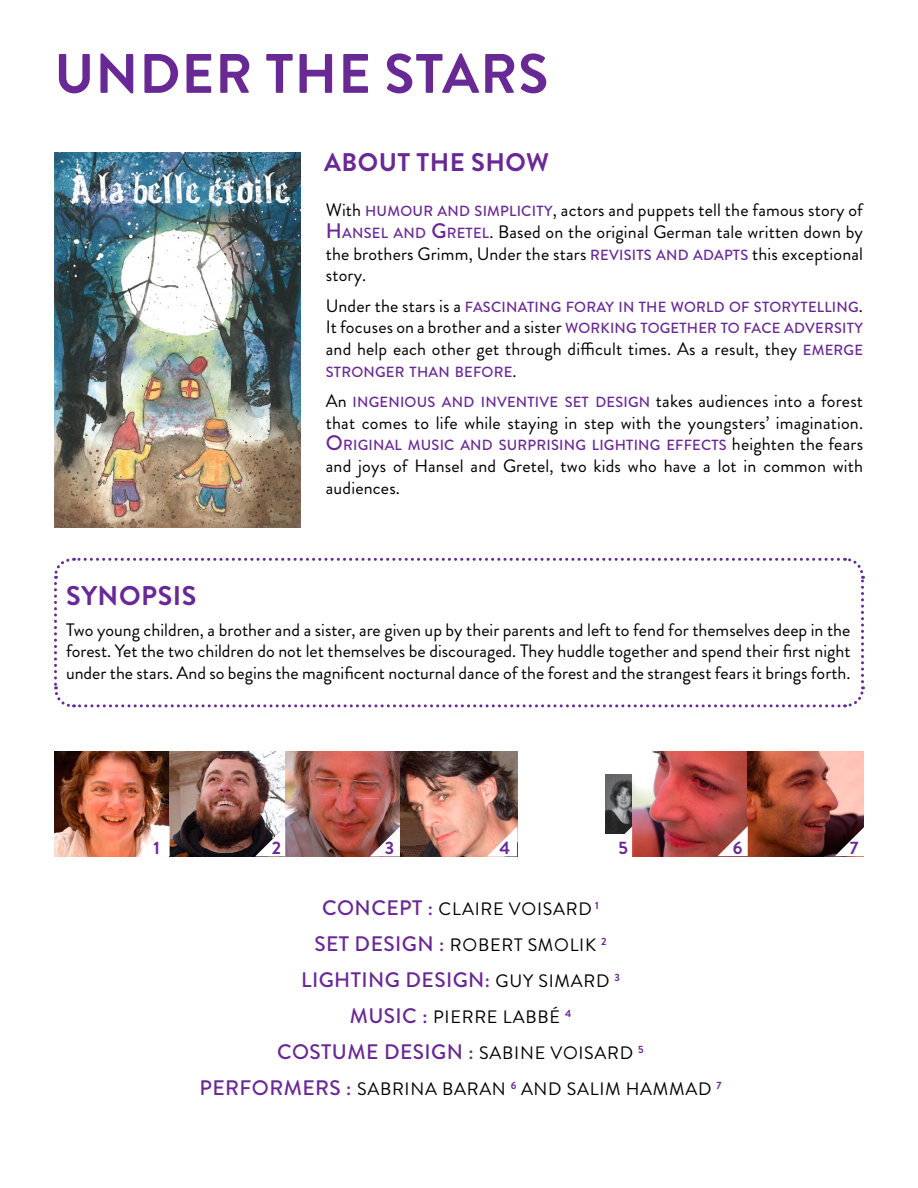
<style>
.page{position:relative;width:918px;height:1188px;background:#fff}
.page>*{position:absolute;margin:0;border:0;box-sizing:border-box;transform-origin:0 0}
.t1{font:700 55.5px "Brandon Grotesque";letter-spacing:.02em;color:#692995}
.t2{font:700 27px "Brandon Grotesque";letter-spacing:.02em;color:#692995}
.t3{font:700 25.5px "Brandon Grotesque";letter-spacing:.02em;color:#692995}
.t4{font:500 21px "Brandon Grotesque";color:#692995}
.t5{font:18px/21.6px "Brandon Grotesque";letter-spacing:.01em;color:#000;text-align:justify}
.t6{font:18px "Brandon Grotesque";letter-spacing:.04em;color:#000}
.t7{font:700 18px "Brandon Grotesque";color:#692995}
.t8{font:500 14.7px/21.6px "Brandon Grotesque";letter-spacing:.015em;color:#692995}
.s1{font-weight:500;font-size:14.7px;color:#692995}
.s2{font-weight:500;font-size:21px;color:#692995}
.s3{font-weight:400;font-size:18px;color:#000}
.s4{font-size:21px}
</style>
<div class="page">
<svg style="left:54px;top:557px;width:811px;height:151px"></svg>
<img style="left:54px;top:153px;width:247px;height:374px">
<img style="left:54px;top:752px;width:463px;height:104px">
<img style="left:605px;top:775px;width:27px;height:51px">
<img style="left:632px;top:752px;width:232px;height:104px">
<svg style="left:140px;top:826px;width:30px;height:30px"></svg>
<svg style="left:255px;top:826px;width:30px;height:30px"></svg>
<svg style="left:370px;top:826px;width:30px;height:30px"></svg>
<svg style="left:487px;top:826px;width:30px;height:30px"></svg>
<svg style="left:605px;top:826px;width:27px;height:8px"></svg>
<svg style="left:718px;top:826px;width:30px;height:30px"></svg>
<svg style="left:835px;top:826px;width:29px;height:30px"></svg>
<h1 class="t1" style="left:54px;top:35px;width:495px">UNDER THE STARS</h1>
<h3 class="t3" style="left:324px;top:144px;width:227px">ABOUT THE SHOW</h3>
<p class="t5" style="left:326px;top:200px;width:539px">With <span class="s1">HUMOUR AND SIMPLICITY</span>, actors and puppets tell the famous story of <span class="s2">H</span> <span class="s1">ANSEL AND</span> <span class="s2">G</span><span class="s1">RETEL</span>. Based on the original German tale written down by the brothers Grimm, Under the stars <span class="s1">REVISITS AND ADAPTS</span> this exceptional story.</p>
<p class="t8" style="left:326px;top:296px;width:539px"><span class="s3">Under the stars is a</span> FASCINATING FORAY IN THE WORLD OF STORYTELLING<span class="s3">.<br>It focuses on a brother and a sister</span> WORKING TOGETHER TO FACE ADVERSITY</p>
<p class="t5" style="left:326px;top:338px;width:539px">and help each other get through difficult times. As a result, they <span class="s1">EMERGE</span></p>
<p class="t8" style="left:326px;top:356px;width:539px;line-height:30.6px">STRONGER THAN BEFORE<span class="s3">.<br>An</span> INGENIOUS AND INVENTIVE SET DESIGN <span class="s3">takes audiences into a forest</span></p>
<p class="t5" style="left:326px;top:412px;width:539px">that comes to life while staying in step with the youngsters’ imagination.</p>
<p class="t8" style="left:326px;top:435px;width:539px"><span class="s4">O</span>RIGINAL MUSIC AND SURPRISING LIGHTING EFFECTS <span class="s3">heighten the fears</span></p>
<p class="t5" style="left:326px;top:455px;width:539px">and joys of Hansel and Gretel, two kids who have a lot in common with audiences.</p>
<h2 class="t2" style="left:66px;top:577px;width:132px">SYNOPSIS</h2>
<p class="t5" style="left:66px;top:619px;width:786px">Two young children, a brother and a sister, are given up by their parents and left to fend for themselves deep in the forest. Yet the two children do not let themselves be discouraged. They huddle together and spend their first night under the stars. And so begins the magnificent nocturnal dance of the forest and the strangest fears it brings forth.</p>
<p class="t7" style="left:154px;top:835px;width:8px">1</p>
<p class="t7" style="left:272px;top:835px;width:11px">2</p>
<p class="t7" style="left:385px;top:835px;width:11px">3</p>
<p class="t7" style="left:500px;top:835px;width:12px">4</p>
<p class="t7" style="left:618px;top:835px;width:11px">5</p>
<p class="t7" style="left:733px;top:835px;width:11px">6</p>
<p class="t7" style="left:850px;top:835px;width:10px">7</p>
<p class="t4" style="left:322px;top:893px;width:16px">CONCEPT</p>
<p class="t6" style="left:428px;top:896px;width:172px"><span class="s2">:</span> CLAIRE VOISARD <sup>1</sup></p>
<p class="t4" style="left:314px;top:929px;width:13px">SET</p>
<p class="t4" style="left:355px;top:929px;width:12px">DESI</p>
<p class="t6" style="left:402px;top:932px;width:206px"><span class="s2">GN :</span> ROBERT SMOLIK <sup>2</sup></p>
<p class="t4" style="left:301px;top:965px;width:46px">LIGHTIN</p>
<p class="t4" style="left:385px;top:965px;width:33px">G DESI</p>
<p class="t6" style="left:453px;top:968px;width:169px"><span class="s2">GN:</span> GUY SIMARD <sup>3</sup></p>
<p class="t4" style="left:350px;top:1001px;width:15px">MUSIC</p>
<p class="t6" style="left:422px;top:1004px;width:150px"><span class="s2">:</span> PIERRE LABBÉ <sup>4</sup></p>
<p class="t4" style="left:277px;top:1037px;width:16px">COSTUME</p>
<p class="t4" style="left:384px;top:1037px;width:12px">DESI</p>
<p class="t6" style="left:431px;top:1040px;width:214px"><span class="s2">GN :</span> SABINE VOISARD <sup>5</sup></p>
<p class="t4" style="left:200px;top:1073px;width:15px">PERFORMERS</p>
<p class="t6" style="left:346px;top:1076px;width:377px"><span class="s2">:</span> SABRINA BARAN <sup>6</sup> AND SALIM HAMMAD <sup>7</sup></p>
</div>
